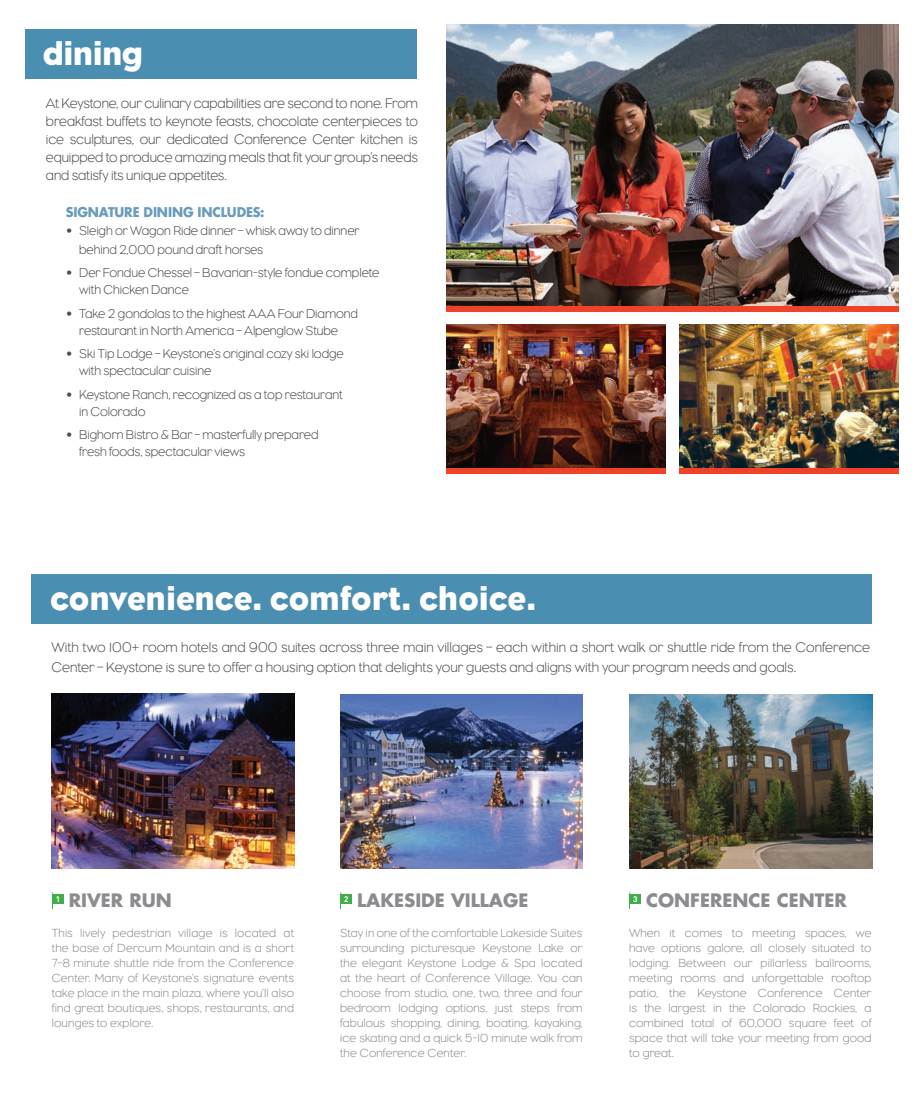
<style>
.page{position:relative;width:918px;height:1107px;background:#fff}
.page>*{position:absolute;margin:0;border:0;box-sizing:border-box;transform-origin:0 0}
.t1{font:34.5px "Eagle";color:#fff}
.t2{font:700 18px "Futura";color:#8a8c8f}
.t3{font:300 14.25px/18px "Eagle";color:#4e4f50;text-align:justify}
.t4{font:300 13.2px/17.2px "Eagle";letter-spacing:-.005em;color:#4e4f50}
.t5{font:700 13.2px "Futura";letter-spacing:-.01em;color:#6a9bba;scale:.96 1}
.t6{font:300 12px/15px "Eagle";letter-spacing:.01em;color:#8a8c8f;text-align:justify}
.s1{font-family:"DIN";font-weight:400}
</style>
<div class="page">
<div style="left:31px;top:574px;width:841px;height:49px;background:#4a8eb1"></div>
<div style="left:25px;top:29px;width:392px;height:50px;background:#4a8eb1"></div>
<svg style="left:447px;top:305px;width:452px;height:6px;background:#d7442e"></svg>
<img style="left:447px;top:25px;width:452px;height:280px">
<img style="left:340px;top:694px;width:243px;height:174px">
<img style="left:52px;top:693px;width:242px;height:176px">
<img style="left:629px;top:694px;width:243px;height:174px">
<div style="left:53px;top:894px;width:10px;height:10px;background:#40ae49"></div>
<svg style="left:52px;top:892px;width:1px;height:17px"></svg>
<div style="left:342px;top:894px;width:10px;height:10px;background:#40ae49"></div>
<svg style="left:340px;top:892px;width:2px;height:17px"></svg>
<div style="left:631px;top:894px;width:10px;height:10px;background:#40ae49"></div>
<svg style="left:629px;top:892px;width:1px;height:17px"></svg>
<svg style="left:447px;top:467px;width:219px;height:7px;background:#d33b24"></svg>
<img style="left:447px;top:324px;width:219px;height:143px">
<svg style="left:680px;top:467px;width:219px;height:7px;background:#d23f29"></svg>
<img style="left:680px;top:324px;width:219px;height:143px">
<h1 class="t1" style="left:43px;top:34px;width:102px">dining</h1>
<p class="t3" style="left:46px;top:94px;width:373px">At Keystone, our culinary capabilities are second to none. From breakfast buffets to keynote feasts, chocolate centerpieces to ice sculptures, our dedicated Conference Center kitchen is equipped to produce amazing meals that fit your group’s needs and satisfy its unique appetites.</p>
<p class="t5" style="left:66px;top:203px;width:209px">SIGNATURE DINING INCLUDES:</p>
<p class="t4" style="left:79px;top:221px;width:282px;line-height:18.8px;text-indent:-14px"><span class="s1">•</span> Sleigh or Wagon Ride dinner – whisk away to dinner behind 2,000 pound draft horses</p>
<p class="t4" style="left:79px;top:264px;width:302px;text-indent:-14px"><span class="s1">•</span> Der Fondue Chessel – Bavarian-style fondue complete with Chicken Dance</p>
<p class="t4" style="left:66px;top:305px;width:294px;text-align:center"><span class="s1">•</span> Take 2 gondolas to the highest AAA Four Diamond restaurant in North America – Alpenglow Stube</p>
<p class="t4" style="left:79px;top:345px;width:266px;text-indent:-14px"><span class="s1">•</span> Ski Tip Lodge – Keystone’s original cozy ski lodge with spectacular cuisine</p>
<p class="t4" style="left:79px;top:386px;width:265px;text-indent:-14px"><span class="s1">•</span> Keystone Ranch, recognized as a top restaurant in Colorado</p>
<p class="t4" style="left:79px;top:426px;width:241px;text-indent:-14px"><span class="s1">•</span> Bighorn Bistro &amp; Bar – masterfully prepared fresh foods, spectacular views</p>
<h1 class="t1" style="left:50px;top:579px;width:488px">convenience. comfort. choice.</h1>
<p class="t3" style="left:52px;top:638px;width:820px;line-height:19.5px">With two 100+ room hotels and 900 suites across three main villages – each within a short walk or shuttle ride from the Conference<br>Center – Keystone is sure to offer a housing option that delights your guests and aligns with your program needs and goals.</p>
<h2 class="t2" style="left:56px;top:889px;width:118px"><sup>1</sup> RIVER RUN</h2>
<p class="t6" style="left:52px;top:926px;width:244px">This lively pedestrian village is located at the base of Dercum Mountain and is a short 7–8 minute shuttle ride from the Conference Center. Many of Keystone’s signature events take place in the main plaza, where you’ll also find great boutiques, shops, restaurants, and lounges to explore.</p>
<h2 class="t2" style="left:344px;top:889px;width:186px"><sup>2</sup> LAKESIDE VILLAGE</h2>
<p class="t6" style="left:340px;top:926px;width:244px">Stay in one of the comfortable Lakeside Suites surrounding picturesque Keystone Lake or the elegant Keystone Lodge &amp; Spa located at the heart of Conference Village. You can choose from studio, one, two, three and four bedroom lodging options, just steps from fabulous shopping, dining, boating, kayaking, ice skating and a quick 5-10 minute walk from the Conference Center.</p>
<h2 class="t2" style="left:633px;top:889px;width:215px"><sup>3</sup> CONFERENCE CENTER</h2>
<p class="t6" style="left:629px;top:926px;width:244px">When it comes to meeting spaces, we have options galore, all closely situated to lodging. Between our pillarless ballrooms, meeting rooms and unforgettable rooftop patio, the Keystone Conference Center is the largest in the Colorado Rockies, a combined total of 60,000 square feet of space that will take your meeting from good to great.</p>
</div>
